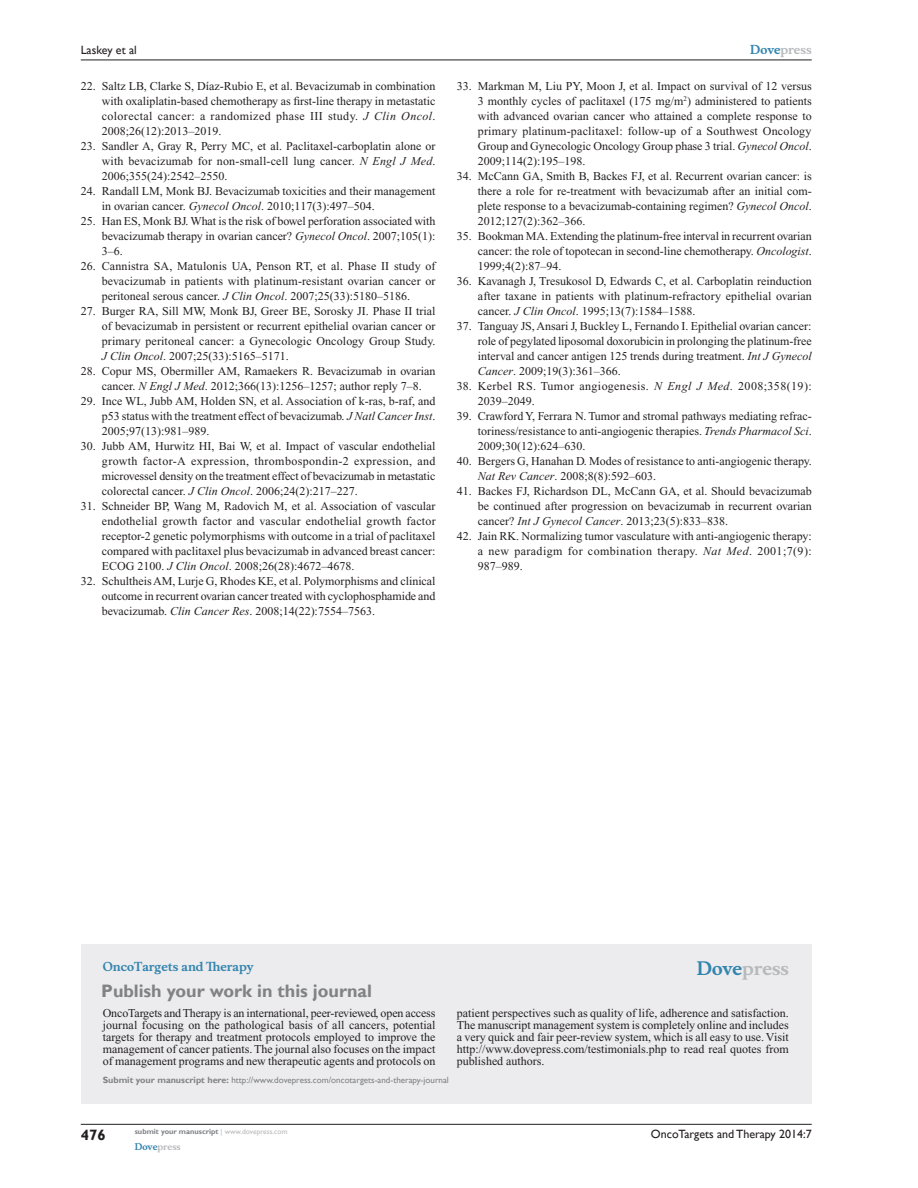
<style>
.page{position:relative;width:918px;height:1188px;background:#fff}
.page>*{position:absolute;margin:0;border:0;box-sizing:border-box;transform-origin:0 0}
.PromBx-H1{font:700 18px "Gill Sans";color:#808285}
.PromBx-Brand{font:700 18px "Musee";color:#b8b9bc}
.t1{font:700 15px "Gill Sans";color:#231f20}
.RefNL2{font:12px/15px "Times New Roman";color:#231f20;text-align:justify}
.PromBx-Tx{font:12px/12px "Times New Roman";color:#231f20;text-align:justify}
.RefNL2-2{font:12px/15px "Times New Roman";letter-spacing:.035em;color:#231f20}
.t2{font:12px "Gill Sans";color:#231f20}
.PromBx-JrnlName{font:700 12px "Musee";color:#3485ae}
.t3{font:700 12px "Musee";color:#b8b9bc}
.PromBx-SubmitMssWebA{font:9px "Gill Sans";color:#808285}
.t4{font:700 9px "Musee";color:#b8b9bc}
.t5{font:700 7.5px "Gill Sans";color:#808285}
.s1{font-style:italic}
.s2{color:#3485ae}
.s3{font-weight:700}
.s4{font-weight:400;color:#b8b9bc}
</style>
<div class="page">
<div style="left:81px;top:944px;width:731px;height:159px;background:#ececee"></div>
<hr style="left:81px;top:1124px;width:731px;height:1px;background:#231f20">
<hr style="left:81px;top:60px;width:731px;height:1px;background:#231f20">
<p class="t2" style="left:81px;top:43px;width:58px">Laskey et al</p>
<p class="RefNL2" style="left:102px;top:79px;width:335px;text-indent:-21px">22. Saltz LB, Clarke S, Díaz-Rubio E, et al. Bevacizumab in combination with oxaliplatin-based chemotherapy as first-line therapy in metastatic colorectal cancer: a randomized phase III study. <span class="s1">J Clin Oncol</span>.<br>2008;26(12):2013–2019.</p>
<p class="RefNL2" style="left:102px;top:139px;width:335px;text-indent:-21px">23. Sandler A, Gray R, Perry MC, et al. Paclitaxel-carboplatin alone or with bevacizumab for non-small-cell lung cancer. <span class="s1">N Engl J Med</span>.<br>2006;355(24):2542–2550.</p>
<p class="RefNL2" style="left:102px;top:184px;width:335px;text-indent:-21px">24. Randall LM, Monk BJ. Bevacizumab toxicities and their management in ovarian cancer. <span class="s1">Gynecol Oncol</span>. 2010;117(3):497–504.</p>
<p class="RefNL2" style="left:102px;top:214px;width:335px;text-indent:-21px">25. Han ES, Monk BJ. What is the risk of bowel perforation associated with bevacizumab therapy in ovarian cancer? <span class="s1">Gynecol Oncol</span>. 2007;105(1):<br>3–6.</p>
<p class="RefNL2" style="left:102px;top:259px;width:335px;text-indent:-21px">26. Cannistra SA, Matulonis UA, Penson RT, et al. Phase II study of bevacizumab in patients with platinum-resistant ovarian cancer or peritoneal serous cancer. <span class="s1">J Clin Oncol</span>. 2007;25(33):5180–5186.</p>
<p class="RefNL2" style="left:102px;top:304px;width:335px;text-indent:-21px">27. Burger RA, Sill MW, Monk BJ, Greer BE, Sorosky JI. Phase II trial of bevacizumab in persistent or recurrent epithelial ovarian cancer or primary peritoneal cancer: a Gynecologic Oncology Group Study.<br><span class="s1">J Clin Oncol</span>. 2007;25(33):5165–5171.</p>
<p class="RefNL2" style="left:81px;top:364px;width:356px;text-align:center">28. Copur MS, Obermiller AM, Ramaekers R. Bevacizumab in ovarian cancer. <span class="s1">N Engl J Med</span>. 2012;366(13):1256–1257; author reply 7–8.</p>
<p class="RefNL2" style="left:102px;top:394px;width:335px;text-indent:-21px">29. Ince WL, Jubb AM, Holden SN, et al. Association of k-ras, b-raf, and p53 status with the treatment effect of bevacizumab. <span class="s1">J Natl Cancer Inst</span>.<br>2005;97(13):981–989.</p>
<p class="RefNL2" style="left:102px;top:439px;width:335px;text-indent:-21px">30. Jubb AM, Hurwitz HI, Bai W, et al. Impact of vascular endothelial growth factor-A expression, thrombospondin-2 expression, and microvessel density on the treatment effect of bevacizumab in metastatic colorectal cancer. <span class="s1">J Clin Oncol</span>. 2006;24(2):217–227.</p>
<p class="RefNL2" style="left:102px;top:499px;width:336px;text-indent:-21px">31. Schneider BP, Wang M, Radovich M, et al. Association of vascular endothelial growth factor and vascular endothelial growth factor receptor-2 genetic polymorphisms with outcome in a trial of paclitaxel compared with paclitaxel plus bevacizumab in advanced breast cancer:<br>ECOG 2100. <span class="s1">J Clin Oncol</span>. 2008;26(28):4672–4678.</p>
<p class="RefNL2" style="left:102px;top:574px;width:335px;text-indent:-21px">32. Schultheis AM, Lurje G, Rhodes KE, et al. Polymorphisms and clinical outcome in recurrent ovarian cancer treated with cyclophosphamide and bevacizumab. <span class="s1">Clin Cancer Res</span>. 2008;14(22):7554–7563.</p>
<p class="t3" style="left:750px;top:43px;width:63px"><span class="s2">Dove</span>press</p>
<p class="RefNL2" style="left:478px;top:79px;width:335px;text-indent:-21px">33. Markman M, Liu PY, Moon J, et al. Impact on survival of 12 versus 3 monthly cycles of paclitaxel (175 mg/m<sup>2</sup>) administered to patients with advanced ovarian cancer who attained a complete response to primary platinum-paclitaxel: follow-up of a Southwest Oncology Group and Gynecologic Oncology Group phase 3 trial. <span class="s1">Gynecol Oncol</span>.<br>2009;114(2):195–198.</p>
<p class="RefNL2" style="left:478px;top:169px;width:335px;text-indent:-21px">34. McCann GA, Smith B, Backes FJ, et al. Recurrent ovarian cancer: is there a role for re-treatment with bevacizumab after an initial com&shy;plete response to a bevacizumab-containing regimen? <span class="s1">Gynecol Oncol</span>.<br>2012;127(2):362–366.</p>
<p class="RefNL2" style="left:478px;top:229px;width:335px;text-indent:-21px">35. Bookman MA. Extending the platinum-free interval in recurrent ovarian cancer: the role of topotecan in second-line chemotherapy. <span class="s1">Oncologist</span>.<br>1999;4(2):87–94.</p>
<p class="RefNL2" style="left:478px;top:274px;width:336px;text-indent:-21px">36. Kavanagh J, Tresukosol D, Edwards C, et al. Carboplatin reinduction after taxane in patients with platinum-refractory epithelial ovarian cancer. <span class="s1">J Clin Oncol</span>. 1995;13(7):1584–1588.</p>
<p class="RefNL2" style="left:478px;top:319px;width:335px;text-indent:-21px">37. Tanguay JS, Ansari J, Buckley L, Fernando I. Epithelial ovarian cancer: role of pegylated liposomal doxorubicin in prolonging the platinum-free interval and cancer antigen 125 trends during treatment. <span class="s1">Int J Gynecol Cancer</span>. 2009;19(3):361–366.</p>
<p class="RefNL2-2" style="left:478px;top:379px;width:335px;text-indent:-21px">38. Kerbel RS. Tumor angiogenesis. <span class="s1">N Engl J Med</span>. 2008;358(19):<br>2039–2049.</p>
<p class="RefNL2" style="left:478px;top:409px;width:335px;text-indent:-21px">39. Crawford Y, Ferrara N. Tumor and stromal pathways mediating refrac&shy;toriness/resistance to anti-angiogenic therapies. <span class="s1">Trends Pharmacol Sci</span>.<br>2009;30(12):624–630.</p>
<p class="RefNL2" style="left:478px;top:454px;width:335px;text-indent:-21px">40. Bergers G, Hanahan D. Modes of resistance to anti-angiogenic therapy.<br><span class="s1">Nat Rev Cancer</span>. 2008;8(8):592–603.</p>
<p class="RefNL2" style="left:478px;top:484px;width:335px;text-indent:-21px">41. Backes FJ, Richardson DL, McCann GA, et al. Should bevacizumab be continued after progression on bevacizumab in recurrent ovarian cancer? <span class="s1">Int J Gynecol Cancer</span>. 2013;23(5):833–838.</p>
<p class="RefNL2" style="left:478px;top:529px;width:335px;text-indent:-21px">42. Jain RK. Normalizing tumor vasculature with anti-angiogenic therapy: a new paradigm for combination therapy. <span class="s1">Nat Med</span>. 2001;7(9):<br>987–989.</p>
<p class="PromBx-JrnlName" style="left:103px;top:959px;width:152px">OncoTargets and Therapy</p>
<p class="PromBx-H1" style="left:101px;top:980px;width:272px">Publish your work in this journal</p>
<p class="PromBx-Brand" style="left:697px;top:958px;width:94px"><span class="s2">Dove</span>press</p>
<p class="PromBx-Tx" style="left:103px;top:1007px;width:334px">OncoTargets and Therapy is an international, peer-reviewed, open access journal focusing on the pathological basis of all cancers, potential targets for therapy and treatment protocols employed to improve the management of cancer patients. The journal also focuses on the impact of management programs and new therapeutic agents and protocols on</p>
<p class="PromBx-Tx" style="left:457px;top:1007px;width:333px">patient perspectives such as quality of life, adherence and satisfaction.<br>The manuscript management system is completely online and includes a very quick and fair peer-review system, which is all easy to use. Visit http://www.dovepress.com/testimonials.php to read real quotes from published authors.</p>
<p class="PromBx-SubmitMssWebA" style="left:103px;top:1075px;width:348px"><span class="s3">Submit your manuscript here:</span> http://www.dovepress.com/oncotargets-and-therapy-journal</p>
<p class="t1" style="left:81px;top:1126px;width:26px">476</p>
<p class="t5" style="left:135px;top:1127px;width:154px">submit your manuscript <span class="s4">| www.dovepress.com</span></p>
<p class="t4" style="left:135px;top:1141px;width:48px"><span class="s2">Dove</span>press</p>
<p class="t2" style="left:651px;top:1127px;width:162px">OncoTargets and Therapy 2014:7</p>
</div>
